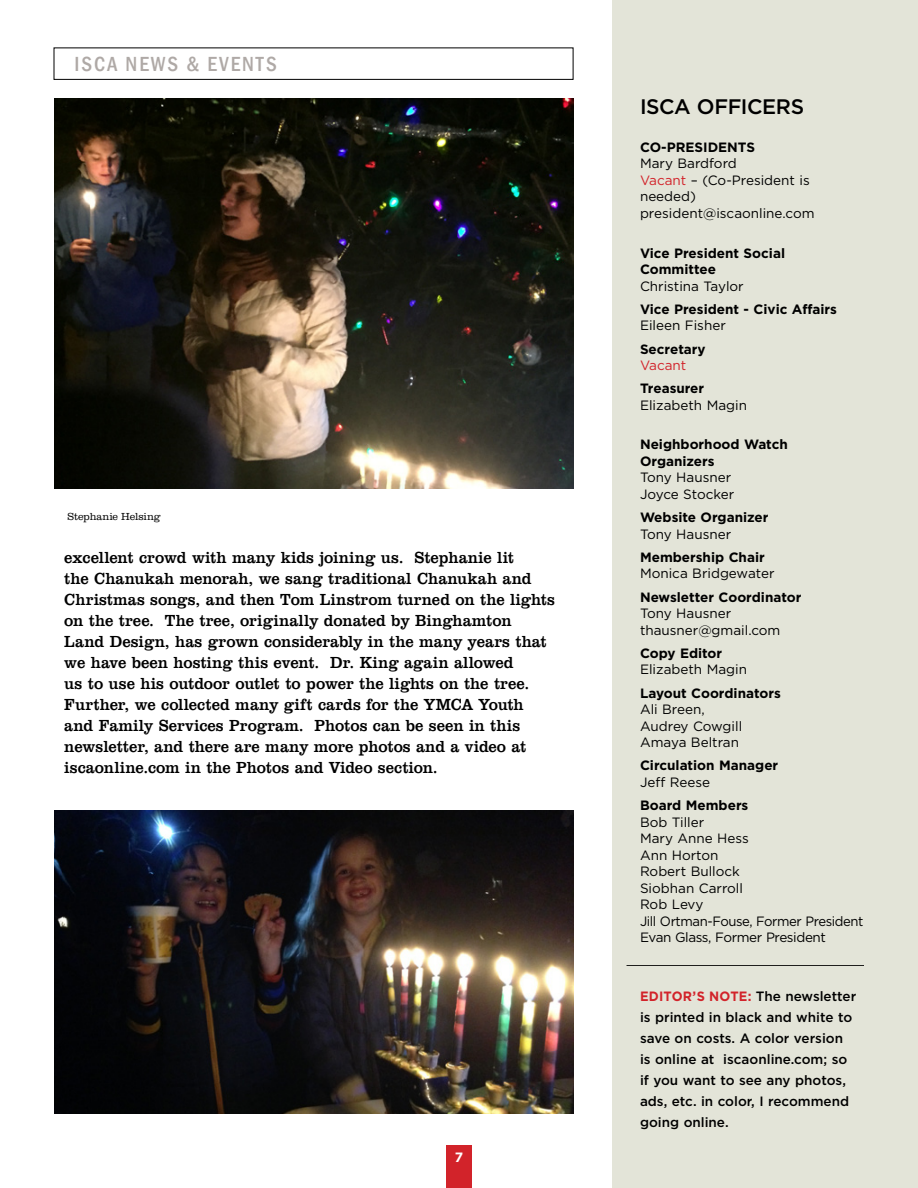
<style>
.page{position:relative;width:918px;height:1188px;background:#fff}
.page>*{position:absolute;margin:0;border:0;box-sizing:border-box;transform-origin:0 0}
.t1{font:500 condensed 21px "Franklin Gothic";letter-spacing:.09em;color:#afa9a6}
.t2{font:500 21px "Gotham";color:#000}
.t3{font:16.5px/21px "Clarendon BT";color:#000;scale:.95 1}
.t4{font:13.5px/16.5px "Gotham";color:#000}
.t5{font:700 13.5px/16.5px "Gotham";color:#000}
.t6{font:500 13.5px/21px "Gotham";color:#000}
.t7{font:13.5px/16.5px "Gotham";letter-spacing:-.02em;color:#000}
.t8{font:13.5px "Gotham";color:#d2232a}
.t9{font:700 13.5px "Gotham";color:#fff}
.t10{font:300 10.5px "Clarendon BT";letter-spacing:-.01em;color:#000}
.s1{color:#d2232a}
.s2{font-weight:700;color:#d2232a}
</style>
<div class="page">
<div style="left:54px;top:48px;width:519px;height:32px;border:1px solid #000"></div>
<div style="left:612px;top:0;width:306px;height:1188px;background:#e3e4d8"></div>
<hr style="left:627px;top:965px;width:237px;height:1px;background:#000">
<img style="left:54px;top:99px;width:520px;height:390px">
<img style="left:54px;top:810px;width:520px;height:304px">
<div style="left:447px;top:1145px;width:25px;height:43px;background:#d2232a"></div>
<p class="t1" style="left:75px;top:50px;width:204px">ISCA NEWS &amp; EVENTS</p>
<p class="t10" style="left:68px;top:510px;width:95px">Stephanie Helsing</p>
<p class="t3" style="left:64px;top:547px;width:518px">excellent crowd with many kids joining us. Stephanie lit<br>the Chanukah menorah, we sang traditional Chanukah and Christmas songs, and then Tom Linstrom turned on the lights on the tree. The tree, originally donated by Binghamton Land Design, has grown considerably in the many years that we have been hosting this event. Dr. King again allowed<br>us to use his outdoor outlet to power the lights on the tree.<br>Further, we collected many gift cards for the YMCA Youth and Family Services Program. Photos can be seen in this newsletter, and there are many more photos and a video at iscaonline.com in the Photos and Video section.</p>
<p class="t9" style="left:455px;top:1150px;width:10px">7</p>
<p class="t2" style="left:640px;top:94px;width:14px">ISCA</p>
<p class="t2" style="left:697px;top:94px;width:31px">OFFICERS</p>
<p class="t5" style="left:640px;top:138px;width:117px">Co-Presidents</p>
<p class="t4" style="left:640px;top:155px;width:176px">Mary Bardford<br><span class="s1">Vacant</span> – (Co-President is needed) president@iscaonline.com</p>
<p class="t5" style="left:640px;top:244px;width:147px">Vice President Social<br>Committee</p>
<p class="t4" style="left:640px;top:277px;width:105px">Christina Taylor</p>
<p class="t5" style="left:640px;top:300px;width:198px">Vice President - Civic Affairs</p>
<p class="t4" style="left:640px;top:317px;width:87px">Eileen Fisher</p>
<p class="t5" style="left:640px;top:340px;width:67px">Secretary</p>
<p class="t8" style="left:640px;top:358px;width:48px">Vacant</p>
<p class="t5" style="left:640px;top:380px;width:66px">Treasurer</p>
<p class="t4" style="left:640px;top:396px;width:109px">Elizabeth Magin</p>
<p class="t5" style="left:640px;top:436px;width:149px">Neighborhood Watch<br>Organizers</p>
<p class="t4" style="left:640px;top:469px;width:96px">Tony Hausner<br>Joyce Stocker</p>
<p class="t5" style="left:640px;top:509px;width:130px">Website Organizer</p>
<p class="t4" style="left:640px;top:525px;width:93px">Tony Hausner</p>
<p class="t5" style="left:640px;top:549px;width:126px">Membership Chair</p>
<p class="t4" style="left:640px;top:565px;width:136px">Monica Bridgewater</p>
<p class="t5" style="left:640px;top:588px;width:163px">N ewsletter Coordinator</p>
<p class="t4" style="left:640px;top:605px;width:142px">Tony Hausner thausner@gmail.com</p>
<p class="t5" style="left:640px;top:645px;width:84px">Copy Editor</p>
<p class="t4" style="left:640px;top:661px;width:109px">Elizabeth Magin</p>
<p class="t5" style="left:640px;top:684px;width:142px">Layout Coordinators</p>
<p class="t4" style="left:640px;top:701px;width:104px">Ali Breen,<br>Audrey Cowgill<br>Amaya Beltran</p>
<p class="t5" style="left:640px;top:757px;width:140px">Circulation Manager</p>
<p class="t4" style="left:640px;top:774px;width:72px">Jeff Reese</p>
<p class="t5" style="left:640px;top:797px;width:110px">Board Members</p>
<p class="t7" style="left:640px;top:813px;width:225px">Bob Tiller<br>Mary Anne Hess<br>Ann Horton<br>Robert Bullock<br>Siobhan Carroll<br>Rob Levy<br>Jill Ortman-Fouse, Former President<br>Evan Glass, Former President</p>
<p class="t6" style="left:640px;top:986px;width:218px"><span class="s2">E ditor’s N ote:</span> The newsletter is printed in black and white to save on costs. A color version is online at iscaonline.com; so if you want to see any photos, ads, etc. in color, I recommend going online.</p>
</div>
